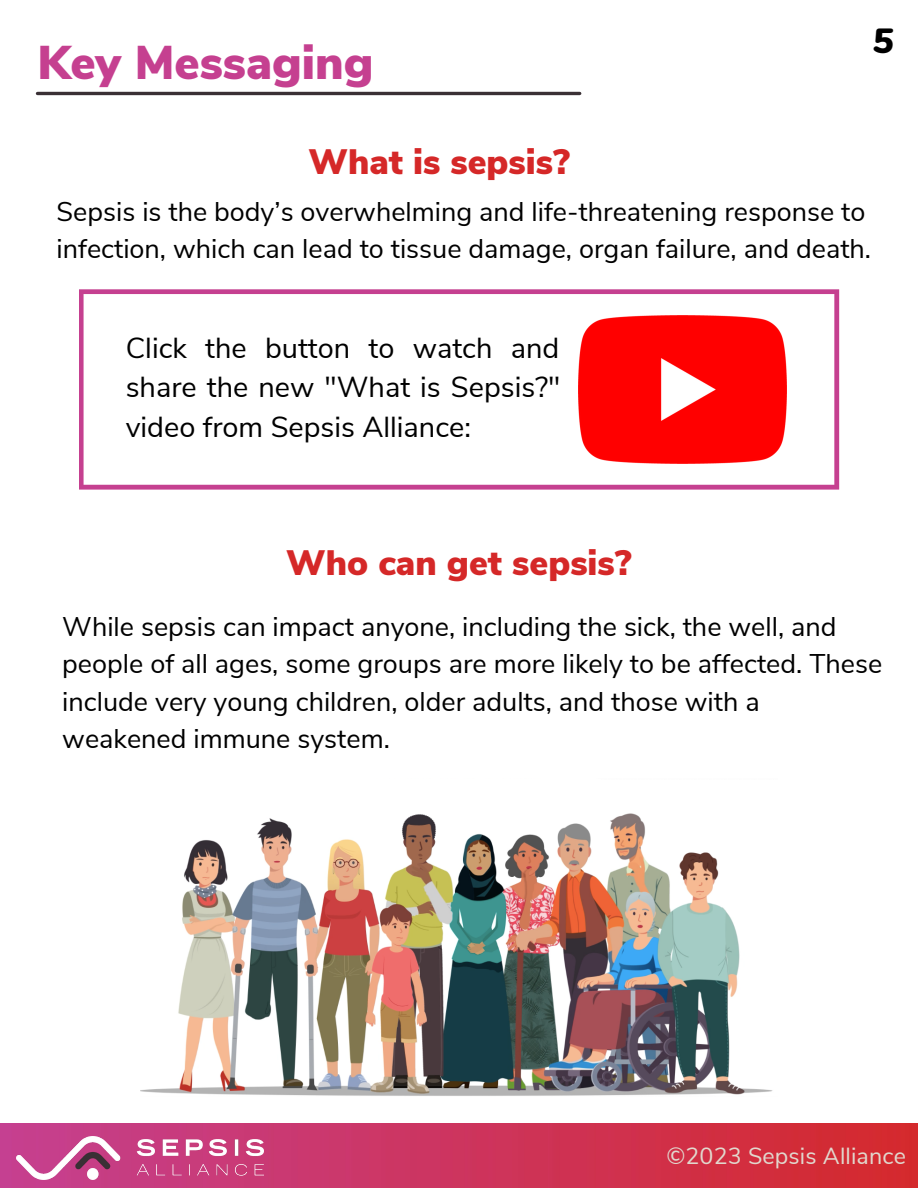
<style>
.page{position:relative;width:918px;height:1188px;background:#fff}
.page>*{position:absolute;margin:0;border:0;box-sizing:border-box;transform-origin:0 0}
.t1{font:900 47.25px "Nunito Sans";color:#c54090}
.t2{font:900 35.25px "Nunito Sans";color:#d52828}
.t3{font:italic 900 34.8px "Nunito";color:#000}
.t4{font:28.95px/39.8px "Nunito Sans";color:#000;text-align:justify}
.t5{font:27px/37.2px "Nunito Sans";color:#000}
.t6{font:23.25px "Nunito Sans";letter-spacing:.005em;color:#e1d8ce}
</style>
<div class="page">
<img style="left:0;top:1124px;width:918px;height:64px">
<img style="left:16px;top:1136px;width:248px;height:43px">
<hr style="left:37px;top:92px;width:543px;height:3px;background:#3a3035">
<img style="left:140px;top:813px;width:633px;height:283px">
<svg style="left:79px;top:289px;width:760px;height:201px"></svg>
<p class="t1" style="left:37px;top:31px;width:338px">Key Messaging</p>
<p class="t2" style="left:309px;top:138px;width:263px">What is sepsis?</p>
<p class="t3" style="left:873px;top:18px;width:22px">5</p>
<p class="t5" style="left:57px;top:194px;width:816px">Sepsis is the body’s overwhelming and life-threatening response to infection, which can lead to tissue damage, organ failure, and death.</p>
<p class="t4" style="left:126px;top:328px;width:436px">Click the button to watch and share the new "What is Sepsis?" video from Sepsis Alliance:</p>
<p class="t2" style="left:286px;top:539px;width:347px">Who can get sepsis?</p>
<p class="t5" style="left:62px;top:609px;width:821px">While sepsis can impact anyone, including the sick, the well, and people of all ages, some groups are more likely to be affected. These include very young children, older adults, and those with a weakened immune system.</p>
<p class="t6" style="left:666px;top:1140px;width:241px">©2023 Sepsis Alliance</p>
</div>
